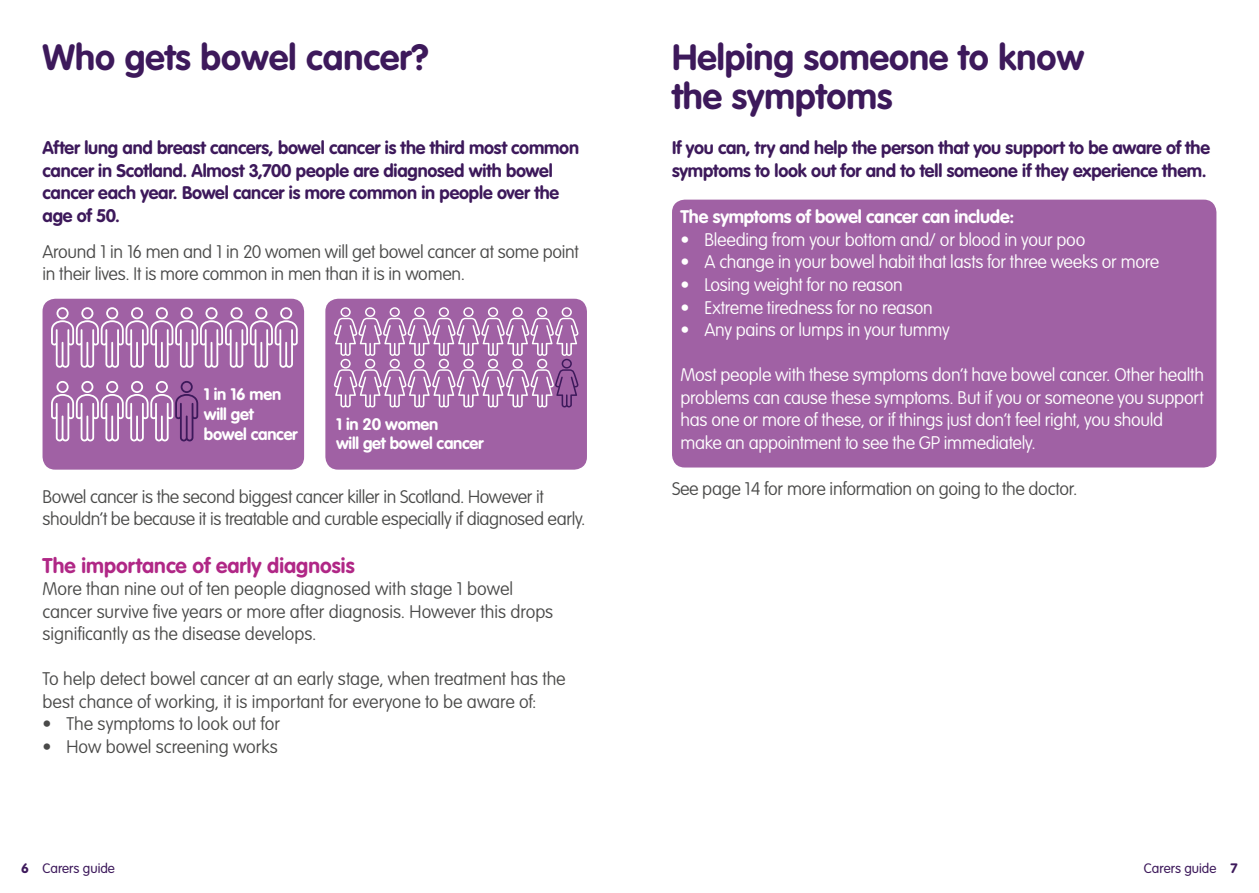
<style>
.page{position:relative;width:1259px;height:893px;background:#fff}
.page>*{position:absolute;margin:0;border:0;box-sizing:border-box;transform-origin:0 0}
.t1{font:700 36px/39px "VAG Rounded Std";color:#3d195b}
.t2{font:700 21px "VAG Rounded Std";letter-spacing:.005em;color:#b02786}
.t3{font:100 18px/22.5px "VAG Rounded Std";letter-spacing:-.01em;color:#4a4a49}
.t4{font:100 18px/22.5px "VAG Rounded Std";letter-spacing:-.015em;color:#fff}
.t5{font:700 18px/22.5px "VAG Rounded Std";letter-spacing:-.01em;color:#3d195b}
.t6{font:700 18px "VAG Rounded Std";letter-spacing:-.015em;color:#fff}
.t7{font:700 16.5px/19.8px "VAG Rounded Std";letter-spacing:-.015em;color:#fff}
.t8{font:300 13.5px "VAG Rounded Std";color:#3d195b}
.s1{font-weight:700}
</style>
<div class="page">
<div style="left:672px;top:200px;width:544px;height:267px;background:#a061a4;border-radius:13px"></div>
<div style="left:43px;top:299px;width:261px;height:171px;background:#a061a4;border-radius:13px"></div>
<svg style="left:51px;top:307px;width:247px;height:61px"></svg>
<svg style="left:51px;top:381px;width:147px;height:60px"></svg>
<div style="left:325px;top:299px;width:262px;height:171px;background:#a061a4;border-radius:13px"></div>
<svg style="left:334px;top:307px;width:244px;height:100px"></svg>
<h1 class="t1" style="left:43px;top:39px;width:388px">Who gets bowel cancer?</h1>
<h1 class="t1" style="left:672px;top:39px;width:414px">Helping someone to know the symptoms</h1>
<p class="t5" style="left:43px;top:137px;width:538px">After lung and breast cancers, bowel cancer is the third most common cancer in Scotland. Almost 3,700 people are diagnosed with bowel cancer each year. Bowel cancer is more common in people over the age of 50.</p>
<p class="t5" style="left:672px;top:137px;width:539px">If you can, try and help the person that you support to be aware of the symptoms to look out for and to tell someone if they experience them.</p>
<p class="t6" style="left:680px;top:207px;width:335px">The symptoms of bowel cancer can include:</p>
<p class="t4" style="left:680px;top:229px;width:406px">• Bleeding from your bottom and/ or blood in your poo</p>
<p class="t4" style="left:680px;top:252px;width:480px">• A change in your bowel habit that lasts for three weeks or more</p>
<p class="t4" style="left:680px;top:274px;width:224px">• Losing weight for no reason</p>
<p class="t4" style="left:680px;top:297px;width:254px">• Extreme tiredness for no reason</p>
<p class="t4" style="left:680px;top:319px;width:271px">• Any pains or lumps in your tummy</p>
<p class="t4" style="left:680px;top:364px;width:525px">Most people with these symptoms don’t have bowel cancer. Other health problems can cause these symptoms. But if you or someone you support has one or more of these, or if things just don’t feel right, you should make an appointment to see the GP immediately.</p>
<p class="t3" style="left:43px;top:241px;width:537px">Around 1 in 16 men and 1 in 20 women will get bowel cancer at some point in their lives. It is more common in men than it is in women.</p>
<p class="t7" style="left:204px;top:385px;width:95px">1 in 16 men will get bowel cancer</p>
<p class="t7" style="left:336px;top:414px;width:149px">1 in 20 women<br>will get bowel cancer</p>
<p class="t3" style="left:43px;top:486px;width:544px">Bowel cancer is the second biggest cancer killer in Scotland. However it shouldn’t be because it is treatable and curable especially if diagnosed early.</p>
<p class="t2" style="left:43px;top:553px;width:314px">The importance of early diagnosis</p>
<p class="t3" style="left:43px;top:578px;width:512px">More than nine out of ten people diagnosed with stage 1 bowel cancer survive five years or more after diagnosis. However this drops significantly as the disease develops.</p>
<p class="t3" style="left:43px;top:668px;width:524px">To help detect bowel cancer at an early stage, when treatment has the best chance of working, it is important for everyone to be aware of:</p>
<p class="t3" style="left:43px;top:713px;width:239px">• The symptoms to look out for</p>
<p class="t3" style="left:43px;top:736px;width:237px">• How bowel screening works</p>
<p class="t3" style="left:672px;top:478px;width:407px">See page 14 for more information on going to the doctor.</p>
<p class="t8" style="left:21px;top:860px;width:95px"><span class="s1">6</span> Carers guide</p>
<p class="t8" style="left:1144px;top:860px;width:95px">Carers guide <span class="s1">7</span></p>
</div>
